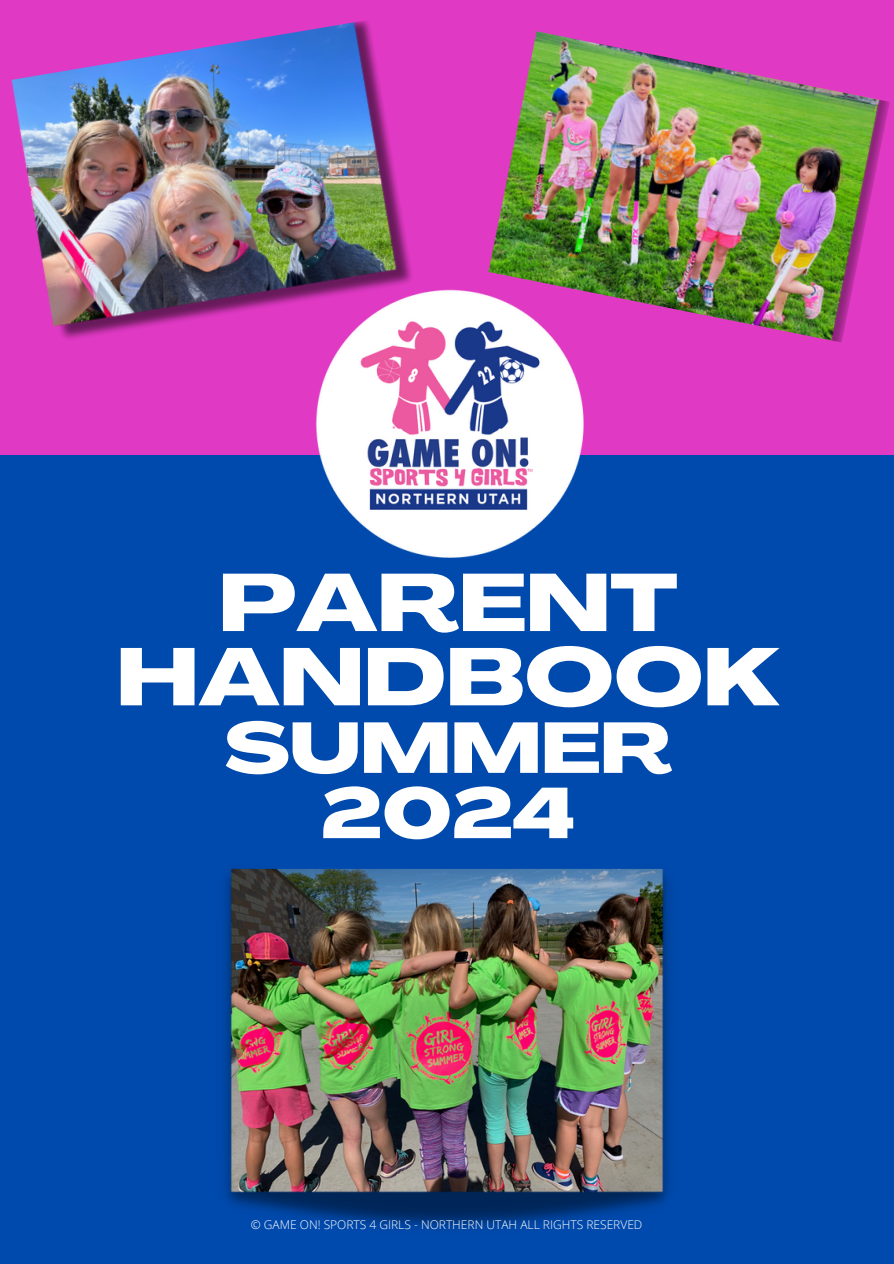
<style>
.page{position:relative;width:894px;height:1264px;background:#fff}
.page>*{position:absolute;margin:0;border:0;box-sizing:border-box;transform-origin:0 0}
.t1{font:800 80.1px/74.2px "Agrandir Grand";color:#fff;text-align:center}
.t2{font:800 70.5px/65.2px "Agrandir Grand";color:#fff;text-align:center}
.t3{font:300 12px "Open Sans";color:#fff}
</style>
<div class="page">
<div style="left:0;top:0;width:893px;height:1263px;background:#004aad"></div>
<div style="left:0;top:0;width:893px;height:454px;background:#e039c4"></div>
<img style="left:300px;top:289px;width:293px;height:269px">
<img style="left:224px;top:868px;width:446px;height:360px">
<img style="left:11px;top:21px;width:404px;height:327px">
<img style="left:488px;top:31px;width:401px;height:311px">
<p class="t1" style="left:117px;top:574px;width:664px">PARENT<br>HANDBOOK</p>
<p class="t2" style="left:224px;top:722px;width:449px">SUMMER<br>2024</p>
<p class="t3" style="left:251px;top:1215px;width:393px">© GAME ON! SPORTS 4 GIRLS - NORTHERN UTAH ALL RIGHTS RESERVED</p>
</div>
